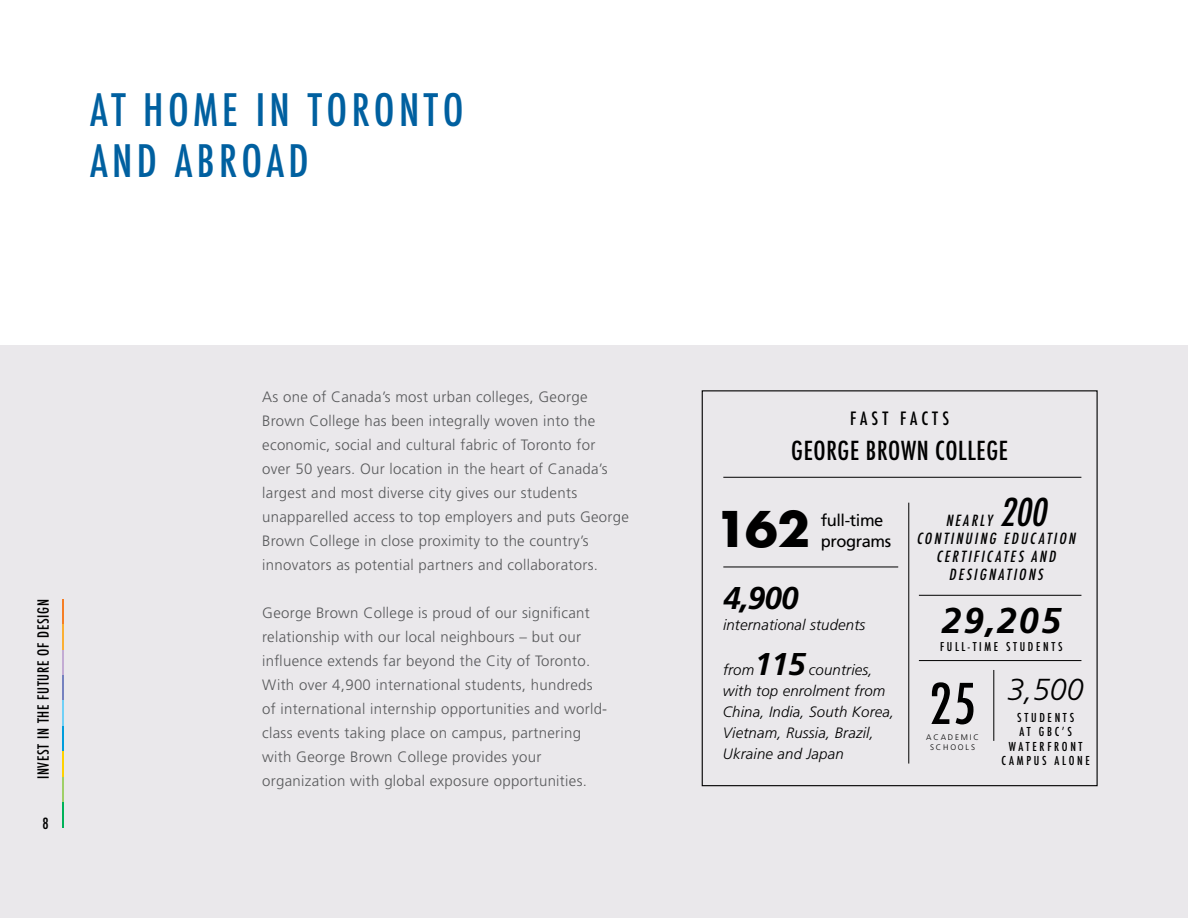
<style>
.page{position:relative;width:1188px;height:918px;background:#fff}
.page>*{position:absolute;margin:0;border:0;box-sizing:border-box;transform-origin:0 0}
.t1{font:500 condensed 54.6px "Futura";color:#000}
.t2{font:700 47.85px "Futura";color:#000}
.t3{font:500 condensed 43.5px/51px "Futura";letter-spacing:.1em;color:#0060a0}
.t4{font:italic 500 condensed 37.35px "Futura";color:#000}
.t5{font:italic 700 35.85px "Frutiger LT Std";color:#000}
.t6{font:italic 700 31.5px "Frutiger LT Std";color:#000}
.t7{font:italic 300 30.3px "Frutiger LT Std";color:#000}
.t8{font:500 condensed 25.5px "Futura";letter-spacing:.025em;color:#000}
.t9{font:500 condensed 17.85px "Futura";letter-spacing:.225em;color:#000}
.t10{font:16.5px/21px "Frutiger LT Std";letter-spacing:-.025em;color:#000}
.t11{font:300 15px/24px "Frutiger LT Std";letter-spacing:.02em;color:#58595b}
.t12{font:italic 300 15px/21px "Frutiger LT Std";letter-spacing:.01em;color:#000}
.t13{font:italic 500 condensed 15px/18px "Futura";color:#000;text-align:center}
.t14{font:500 condensed 15px "Futura";letter-spacing:.05em;color:#000}
.t15{font:500 condensed 12px/14.4px "Futura";letter-spacing:.225em;color:#000;text-align:center}
.t16{font:500 condensed 11.85px "Futura";letter-spacing:.225em;color:#000}
.t17{font:300 8.1px/9.6px "Frutiger LT Std";letter-spacing:.225em;color:#000;text-align:center}
.s1{font-weight:700;font-size:31.5px}
</style>
<div class="page">
<div style="left:0;top:345px;width:1188px;height:573px;background:#eae8eb"></div>
<hr style="left:62px;top:599px;width:2px;height:25px;background:#f57e25">
<hr style="left:62px;top:624px;width:2px;height:26px;background:#fbaf34">
<hr style="left:62px;top:650px;width:2px;height:25px;background:#c3abd3">
<hr style="left:62px;top:675px;width:2px;height:26px;background:#7581bf">
<hr style="left:62px;top:701px;width:2px;height:25px;background:#71d0f6">
<hr style="left:62px;top:726px;width:2px;height:26px;background:#009ddc">
<hr style="left:62px;top:752px;width:2px;height:25px;background:#ffd200">
<hr style="left:62px;top:777px;width:2px;height:26px;background:#a0cf67">
<hr style="left:62px;top:803px;width:2px;height:25px;background:#00b259">
<div style="left:702px;top:390px;width:396px;height:396px;border:1px solid #000"></div>
<hr style="left:723px;top:477px;width:358px;height:1px;background:#000">
<hr style="left:909px;top:503px;width:1px;height:261px;background:#000">
<hr style="left:994px;top:670px;width:1px;height:71px;background:#000">
<hr style="left:723px;top:567px;width:175px;height:1px;background:#000">
<hr style="left:919px;top:595px;width:162px;height:1px;background:#000">
<hr style="left:919px;top:660px;width:162px;height:1px;background:#000">
<h3 class="t3" style="left:90px;top:85px;width:375px">AT HOME IN TORONTO<br>AND ABROAD</h3>
<p class="t14" style="left:34px;top:779px;width:182px;rotate:-90deg">INVEST IN THE FUTURE OF DESIGN</p>
<p class="t14" style="left:43px;top:814px;width:8px">8</p>
<p class="t11" style="left:262px;top:385px;width:368px">As one of Canada’s most urban colleges, George Brown College has been integrally woven into the economic, social and cultural fabric of Toronto for<br>over 50 years. Our location in the heart of Canada’s largest and most diverse city gives our students unapparelled access to top employers and puts George Brown College in close proximity to the country’s innovators as potential partners and collaborators.</p>
<p class="t11" style="left:262px;top:601px;width:347px">George Brown College is proud of our significant relationship with our local neighbours – but our influence extends far beyond the City of Toronto.<br>With over 4,900 international students, hundreds of international internship opportunities and world&shy;class events taking place on campus, partnering with George Brown College provides your organization with global exposure opportunities.</p>
<p class="t9" style="left:850px;top:407px;width:100px">FAST FACTS</p>
<h3 class="t8" style="left:791px;top:434px;width:218px">GEORGE BROWN COLLEGE</h3>
<h2 class="t2" style="left:715px;top:494px;width:97px">162</h2>
<p class="t10" style="left:821px;top:510px;width:72px">full-time programs</p>
<h3 class="t6" style="left:723px;top:579px;width:77px">4,900</h3>
<p class="t12" style="left:723px;top:614px;width:144px">international students</p>
<p class="t12" style="left:723px;top:659px;width:173px">from<span class="s1">115</span> countries, with top enrolment from<br>China, India, South Korea,<br>Vietnam, Russia, Brazil,<br>Ukraine and Japan</p>
<h3 class="t4" style="left:1000px;top:489px;width:56px">200</h3>
<p class="t13" style="left:916px;top:530px;width:164px">CONTINUING EDUCATION<br>CERTIFICATES AND<br>DESIGNATIONS</p>
<p class="t13" style="left:946px;top:512px;width:51px">NEARLY</p>
<h3 class="t5" style="left:942px;top:599px;width:120px">29,205</h3>
<p class="t16" style="left:940px;top:639px;width:124px">FULL-TIME STUDENTS</p>
<h1 class="t1" style="left:929px;top:669px;width:48px">25</h1>
<p class="t17" style="left:926px;top:733px;width:54px">ACADEMIC<br>SCHOOLS</p>
<h3 class="t7" style="left:1008px;top:672px;width:77px">3,500</h3>
<p class="t15" style="left:1002px;top:710px;width:90px">STUDENTS<br>AT GBC’S<br>WATERFRONT<br>CAMPUS ALONE</p>
</div>
